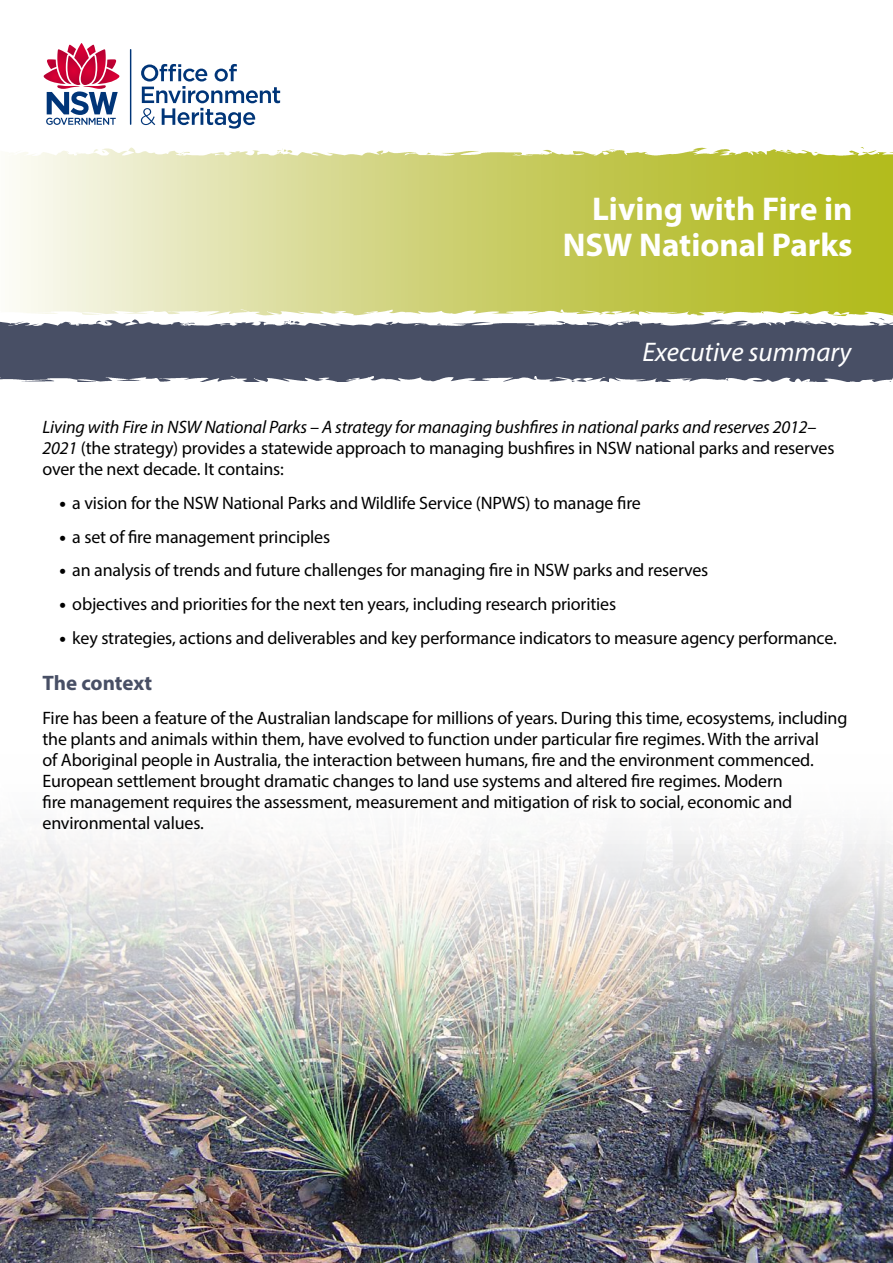
<style>
.page{position:relative;width:893px;height:1263px;background:#fff}
.page>*{position:absolute;margin:0;border:0;box-sizing:border-box;transform-origin:0 0}
.t1{font:700 33px/36px "Myriad Pro";color:#fff;text-align:right}
.t2{font:italic 27px "Myriad Pro";color:#fff}
.t3{font:700 21px "Myriad Pro";letter-spacing:-.005em;color:#484f65}
.t4{font:18px/21px "Myriad Pro";letter-spacing:-.01em;color:#000}
.s1{font-style:italic}
.s2{font-weight:900}
</style>
<div class="page">
<img style="left:0;top:824px;width:893px;height:439px">
<div style="left:0;top:318px;width:893px;height:64px;background:#484f65"></div>
<svg style="left:12px;top:156px;width:881px;height:153px;background:#cfd378"></svg>
<hr style="left:130px;top:49px;width:1px;height:76px;background:#003578">
<svg style="left:43px;top:43px;width:77px;height:82px"></svg>
<svg style="left:141px;top:64px;width:139px;height:65px"></svg>
<img style="left:12px;top:147px;width:881px;height:9px">
<img style="left:0;top:376px;width:893px;height:6px">
<img style="left:0;top:309px;width:893px;height:17px">
<h1 class="t1" style="left:563px;top:190px;width:291px">Living with Fire in<br>NSW National Parks</h1>
<h2 class="t2" style="left:643px;top:336px;width:210px">Executive summary</h2>
<p class="t4" style="left:43px;top:416px;width:793px"><span class="s1">Living with Fire in NSW National Parks – A strategy for managing bushfires in national parks and reserves 2012–<br>2021</span> (the strategy) provides a statewide approach to managing bushfires in NSW national parks and reserves over the next decade. It contains:</p>
<p class="t4" style="left:60px;top:492px;width:583px"><span class="s2">•</span> a vision for the NSW National Parks and Wildlife Service (NPWS) to manage fire</p>
<p class="t4" style="left:60px;top:526px;width:272px"><span class="s2">•</span> a set of fire management principles</p>
<p class="t4" style="left:60px;top:559px;width:650px"><span class="s2">•</span> an analysis of trends and future challenges for managing fire in NSW parks and reserves</p>
<p class="t4" style="left:60px;top:593px;width:558px"><span class="s2">•</span> objectives and priorities for the next ten years, including research priorities</p>
<p class="t4" style="left:60px;top:627px;width:779px"><span class="s2">•</span> key strategies, actions and deliverables and key performance indicators to measure agency performance.</p>
<p class="t3" style="left:43px;top:670px;width:111px">The context</p>
<p class="t4" style="left:43px;top:707px;width:806px">Fire has been a feature of the Australian landscape for millions of years. During this time, ecosystems, including the plants and animals within them, have evolved to function under particular fire regimes. With the arrival<br>of Aboriginal people in Australia, the interaction between humans, fire and the environment commenced.<br>European settlement brought dramatic changes to land use systems and altered fire regimes. Modern<br>fire management requires the assessment, measurement and mitigation of risk to social, economic and environmental values.</p>
</div>
